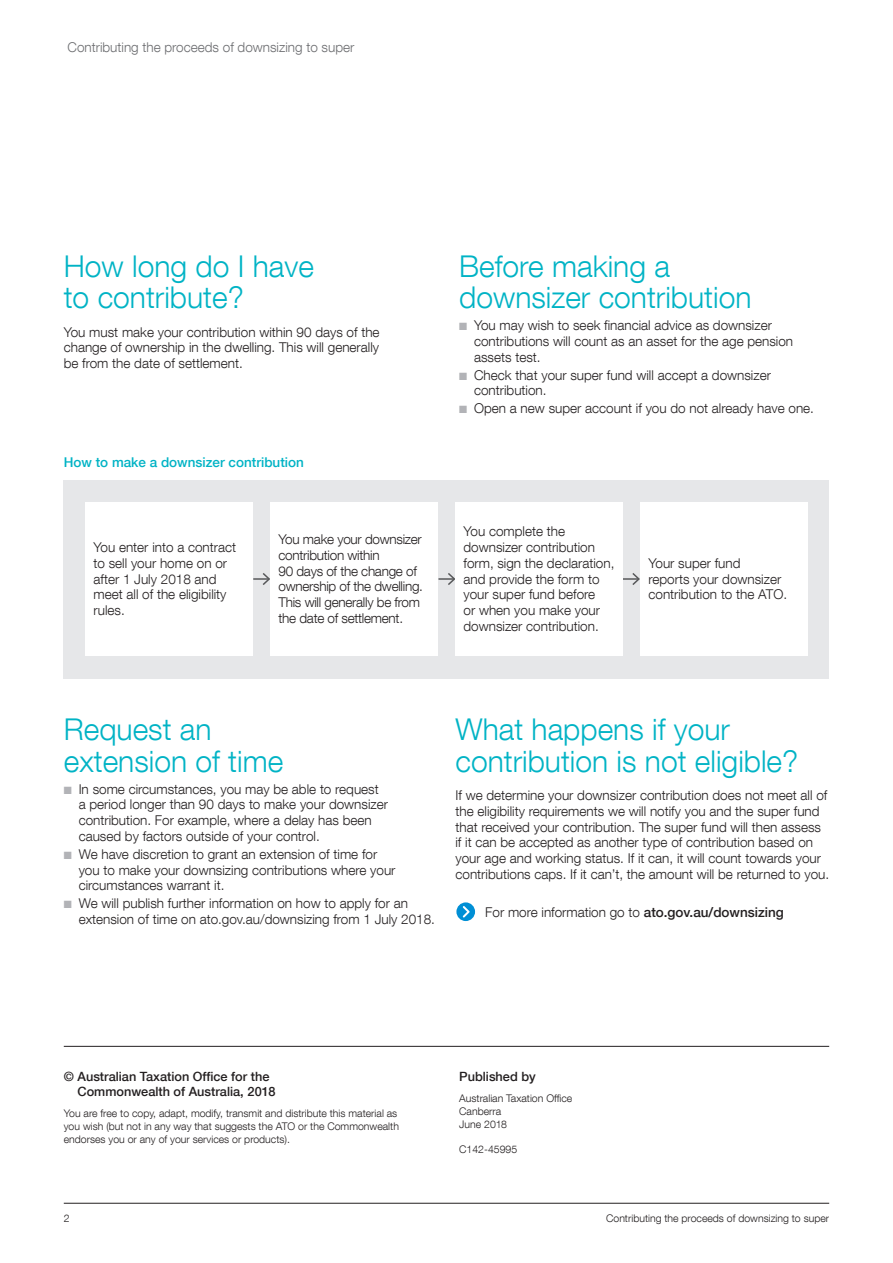
<style>
.page{position:relative;width:893px;height:1263px;background:#fff}
.page>*{position:absolute;margin:0;border:0;box-sizing:border-box;transform-origin:0 0}
.Heading_1{font:300 30px/31.5px "Helvetica Neue LT Com";color:#00b3c5}
.t1{font:300 13.5px/15.8px "Helvetica Neue LT Com";color:#231f20}
.t2{font:300 13.5px/15.8px "Helvetica Neue LT Com";letter-spacing:-.02em;color:#231f20}
.Page_header{font:300 13.5px "Helvetica Neue LT Com";color:#6c6d70}
.t3{font:500 13.5px "Helvetica Neue LT Com";color:#00b3c5}
.t4{font:500 12.75px/15px "Helvetica Neue LT Com";color:#231f20}
.t5{font:300 10.5px/12.8px "Helvetica Neue LT Com";color:#231f20}
.s1{color:#b2b3b7}
.s2{font-weight:500}
</style>
<div class="page">
<hr style="left:64px;top:1046px;width:765px;height:1px;background:#231f20">
<div style="left:64px;top:480px;width:765px;height:198px;background:#e6e7e9"></div>
<svg style="left:456px;top:902px;width:19px;height:19px"></svg>
<svg style="left:253px;top:573px;width:17px;height:12px"></svg>
<svg style="left:438px;top:573px;width:17px;height:12px"></svg>
<svg style="left:623px;top:573px;width:17px;height:12px"></svg>
<div style="left:85px;top:502px;width:168px;height:153px;background:#fff"></div>
<div style="left:270px;top:502px;width:168px;height:153px;background:#fff"></div>
<div style="left:455px;top:502px;width:168px;height:153px;background:#fff"></div>
<div style="left:640px;top:502px;width:168px;height:153px;background:#fff"></div>
<hr style="left:64px;top:1203px;width:765px;height:1px;background:#231f20">
<p class="Page_header" style="left:68px;top:39px;width:288px">Contributing the proceeds of downsizing to super</p>
<p class="Heading_1" style="left:64px;top:249px;width:252px">How long do I have to contribute?</p>
<p class="t1" style="left:64px;top:324px;width:317px;text-align:justify">You must make your contribution within 90 days of the change of ownership in the dwelling. This will generally be from the date of settlement.</p>
<p class="t3" style="left:64px;top:454px;width:242px">How to make a downsizer contribution</p>
<p class="Heading_1" style="left:459px;top:249px;width:294px">Before making a downsizer contribution</p>
<p class="t1" style="left:474px;top:317px;width:321px;text-indent:-15px"><span class="s1">■</span> You may wish to seek financial advice as downsizer contributions will count as an asset for the age pension assets test.</p>
<p class="t1" style="left:474px;top:367px;width:298px;text-indent:-15px"><span class="s1">■</span> Check that your super fund will accept a downsizer contribution.</p>
<p class="t1" style="left:459px;top:400px;width:356px"><span class="s1">■</span> Open a new super account if you do not already have one.</p>
<p class="t1" style="left:94px;top:539px;width:144px">You enter into a contract to sell your home on or after 1 July 2018 and meet all of the eligibility rules.</p>
<p class="t2" style="left:279px;top:531px;width:146px">You make your downsizer contribution within<br>90 days of the change of ownership of the dwelling.<br>This will generally be from the date of settlement.</p>
<p class="t1" style="left:463px;top:523px;width:152px">You complete the downsizer contribution form, sign the declaration, and provide the form to your super fund before<br>or when you make your downsizer contribution.</p>
<p class="t1" style="left:648px;top:555px;width:140px">Your super fund<br>reports your downsizer contribution to the ATO.</p>
<p class="Heading_1" style="left:64px;top:713px;width:221px">Request an extension of time</p>
<p class="t1" style="left:79px;top:781px;width:311px;text-indent:-15px"><span class="s1">■</span> In some circumstances, you may be able to request a period longer than 90 days to make your downsizer contribution. For example, where a delay has been caused by factors outside of your control.</p>
<p class="t1" style="left:79px;top:846px;width:318px;text-indent:-15px"><span class="s1">■</span> We have discretion to grant an extension of time for you to make your downsizing contributions where your circumstances warrant it.</p>
<p class="t1" style="left:79px;top:895px;width:358px;text-indent:-15px"><span class="s1">■</span> We will publish further information on how to apply for an extension of time on ato.gov.au/downsizing from 1 July 2018.</p>
<p class="Heading_1" style="left:455px;top:713px;width:344px">What happens if your contribution is not eligible?</p>
<p class="t1" style="left:455px;top:787px;width:375px">If we determine your downsizer contribution does not meet all of the eligibility requirements we will notify you and the super fund that received your contribution. The super fund will then assess if it can be accepted as another type of contribution based on your age and working status. If it can, it will count towards your contributions caps. If it can’t, the amount will be returned to you.</p>
<p class="t1" style="left:485px;top:904px;width:300px">For more information go to <span class="s2">ato.gov.au/downsizing</span></p>
<p class="t4" style="left:78px;top:1068px;width:199px;text-indent:-14px">© Australian Taxation Office for the<br>Commonwealth of Australia, 2018</p>
<p class="t5" style="left:64px;top:1107px;width:337px">You are free to copy, adapt, modify, transmit and distribute this material as you wish (but not in any way that suggests the ATO or the Commonwealth endorses you or any of your services or products).</p>
<p class="t4" style="left:459px;top:1068px;width:78px">Published by</p>
<p class="t5" style="left:459px;top:1092px;width:114px">Australian Taxation Office<br>Canberra<br>June 2018</p>
<p class="t5" style="left:459px;top:1143px;width:59px">C142-45995</p>
<p class="t5" style="left:64px;top:1212px;width:7px">2</p>
<p class="t5" style="left:606px;top:1212px;width:225px">Contributing the proceeds of downsizing to super</p>
</div>
